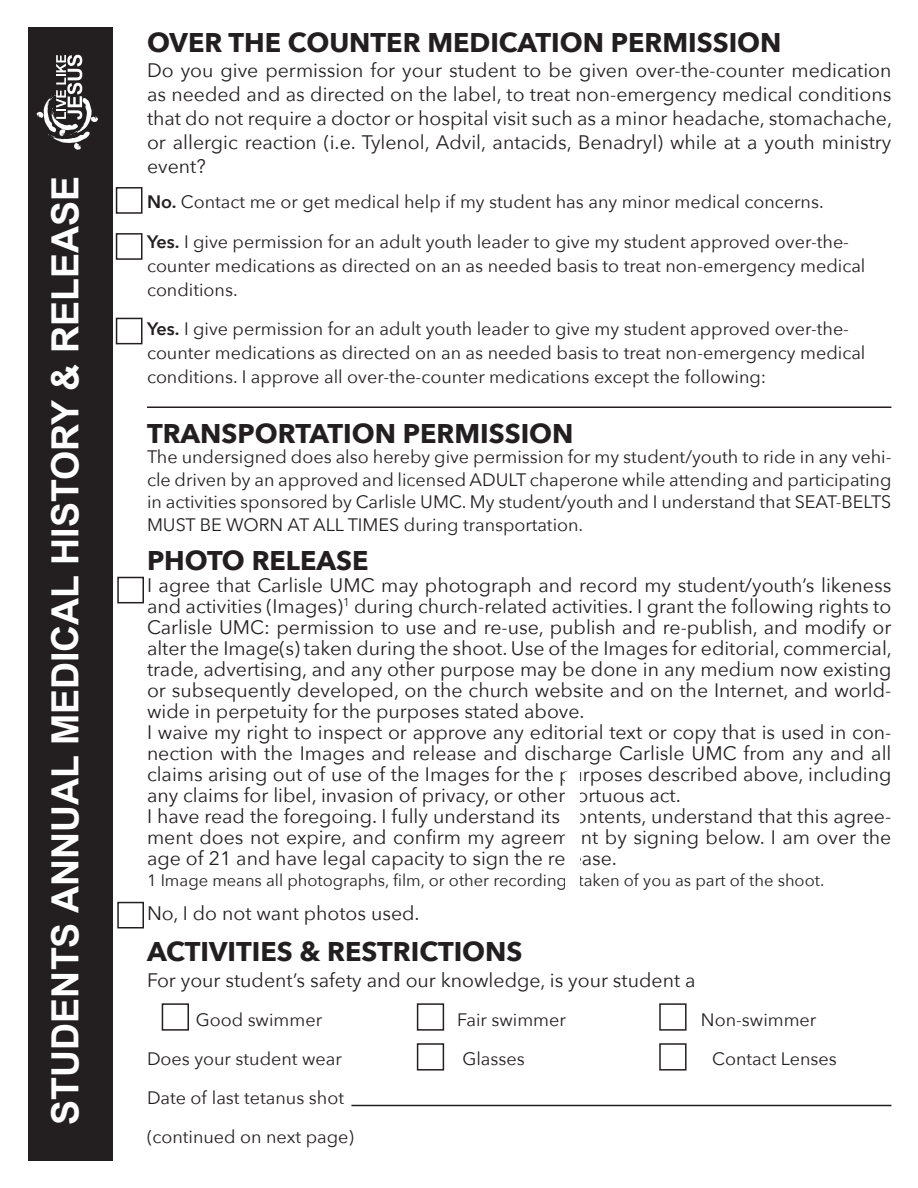
<style>
.page{position:relative;width:918px;height:1188px;background:#fff}
.page>*{position:absolute;margin:0;border:0;box-sizing:border-box;transform-origin:0 0}
.t1{font:700 37.5px "Arial";color:#fff}
.t2{font:700 27px "Avenir Next";color:#231f20}
.t3{font:19.5px/21px "Avenir Next";color:#231f20;text-align:justify}
.t4{font:18px/24px "Avenir Next";color:#231f20}
.t5{font:16.5px "Avenir Next";color:#231f20}
.s1{font-weight:600}
</style>
<div class="page">
<div style="left:116px;top:187px;width:26px;height:27px;border:2px solid #231f20"></div>
<div style="left:116px;top:233px;width:26px;height:27px;border:2px solid #231f20"></div>
<div style="left:116px;top:318px;width:26px;height:26px;border:2px solid #231f20"></div>
<div style="left:117px;top:577px;width:27px;height:26px;border:2px solid #231f20"></div>
<div style="left:117px;top:902px;width:27px;height:26px;border:2px solid #231f20"></div>
<hr style="left:147px;top:406px;width:744px;height:2px;background:#231f20">
<div style="left:162px;top:1003px;width:27px;height:28px;border:2px solid #231f20"></div>
<div style="left:417px;top:1003px;width:27px;height:28px;border:2px solid #231f20"></div>
<div style="left:659px;top:1003px;width:28px;height:28px;border:2px solid #231f20"></div>
<div style="left:417px;top:1043px;width:27px;height:28px;border:2px solid #231f20"></div>
<div style="left:659px;top:1043px;width:28px;height:28px;border:2px solid #231f20"></div>
<hr style="left:351px;top:1105px;width:540px;height:1px;background:#231f20">
<div style="left:28px;top:27px;width:85px;height:1134px;background:#231f20"></div>
<svg style="left:37px;top:55px;width:61px;height:95px"></svg>
<p class="t1" style="left:41px;top:1125px;width:950px;rotate:-90deg">STUDENTS ANNUAL MEDICAL HISTORY &amp; RELEASE</p>
<p class="t2" style="left:147px;top:20px;width:636px">OVER THE COUNTER MEDICATION PERMISSION</p>
<p class="t3" style="left:147px;top:57px;width:747px;line-height:24px">Do you give permission for your student to be given over-the-counter medication as needed and as directed on the label, to treat non-emergency medical conditions that do not require a doctor or hospital visit such as a minor headache, stomachache, or allergic reaction (i.e. Tylenol, Advil, antacids, Benadryl) while at a youth ministry event?</p>
<p class="t4" style="left:147px;top:189px;width:678px"><span class="s1">No.</span> Contact me or get medical help if my student has any minor medical concerns.</p>
<p class="t4" style="left:147px;top:229px;width:720px"><span class="s1">Yes.</span> I give permission for an adult youth leader to give my student approved over-the&shy;counter medications as directed on an as needed basis to treat non-emergency medical conditions.</p>
<p class="t4" style="left:147px;top:316px;width:720px"><span class="s1">Yes.</span> I give permission for an adult youth leader to give my student approved over-the&shy;counter medications as directed on an as needed basis to treat non-emergency medical conditions. I approve all over-the-counter medications except the following:</p>
<p class="t2" style="left:147px;top:410px;width:428px">TRANSPORTATION PERMISSION</p>
<p class="t4" style="left:147px;top:445px;width:746px;line-height:22.5px;text-align:justify">The undersigned does also hereby give permission for my student/youth to ride in any vehi&shy;cle driven by an approved and licensed ADULT chaperone while attending and participating in activities sponsored by Carlisle UMC. My student/youth and I understand that SEAT-BELTS MUST BE WORN AT ALL TIMES during transportation.</p>
<p class="t2" style="left:147px;top:537px;width:223px">PHOTO RELEASE</p>
<p class="t3" style="left:147px;top:574px;width:747px">I agree that Carlisle UMC may photograph and record my student/youth’s likeness and activities (Images)<sup>1</sup> during church-related activities. I grant the following rights to Carlisle UMC: permission to use and re-use, publish and re-publish, and modify or alter the Image(s) taken during the shoot. Use of the Images for editorial, commercial, trade, advertising, and any other purpose may be done in any medium now existing or subsequently developed, on the church website and on the Internet, and world&shy;wide in perpetuity for the purposes stated above.</p>
<p class="t3" style="left:147px;top:721px;width:746px">I waive my right to inspect or approve any editorial text or copy that is used in con&shy;nection with the Images and release and discharge Carlisle UMC from any and all claims arising out of use of the Images for the purposes described above, including any claims for libel, invasion of privacy, or other tortuous act.</p>
<p class="t3" style="left:147px;top:805px;width:746px">I have read the foregoing. I fully understand its contents, understand that this agree&shy;ment does not expire, and confirm my agreement by signing below. I am over the age of 21 and have legal capacity to sign the release.</p>
<p class="t5" style="left:147px;top:866px;width:679px">1 Image means all photographs, film, or other recordings taken of you as part of the shoot.</p>
<p class="t3" style="left:147px;top:902px;width:274px">No, I do not want photos used.</p>
<p class="t2" style="left:147px;top:928px;width:377px">ACTIVITIES &amp; RESTRICTIONS</p>
<p class="t3" style="left:147px;top:969px;width:550px">For your student’s safety and our knowledge, is your student a</p>
<p class="t4" style="left:196px;top:1007px;width:128px">Good swimmer</p>
<p class="t4" style="left:457px;top:1007px;width:110px">Fair swimmer</p>
<p class="t4" style="left:701px;top:1007px;width:117px">Non-swimmer</p>
<p class="t4" style="left:147px;top:1046px;width:196px">Does your student wear</p>
<p class="t4" style="left:462px;top:1046px;width:64px">Glasses</p>
<p class="t4" style="left:712px;top:1046px;width:126px">Contact Lenses</p>
<p class="t4" style="left:147px;top:1085px;width:199px">Date of last tetanus shot</p>
<p class="t4" style="left:147px;top:1124px;width:208px">(continued on next page)</p>
</div>
